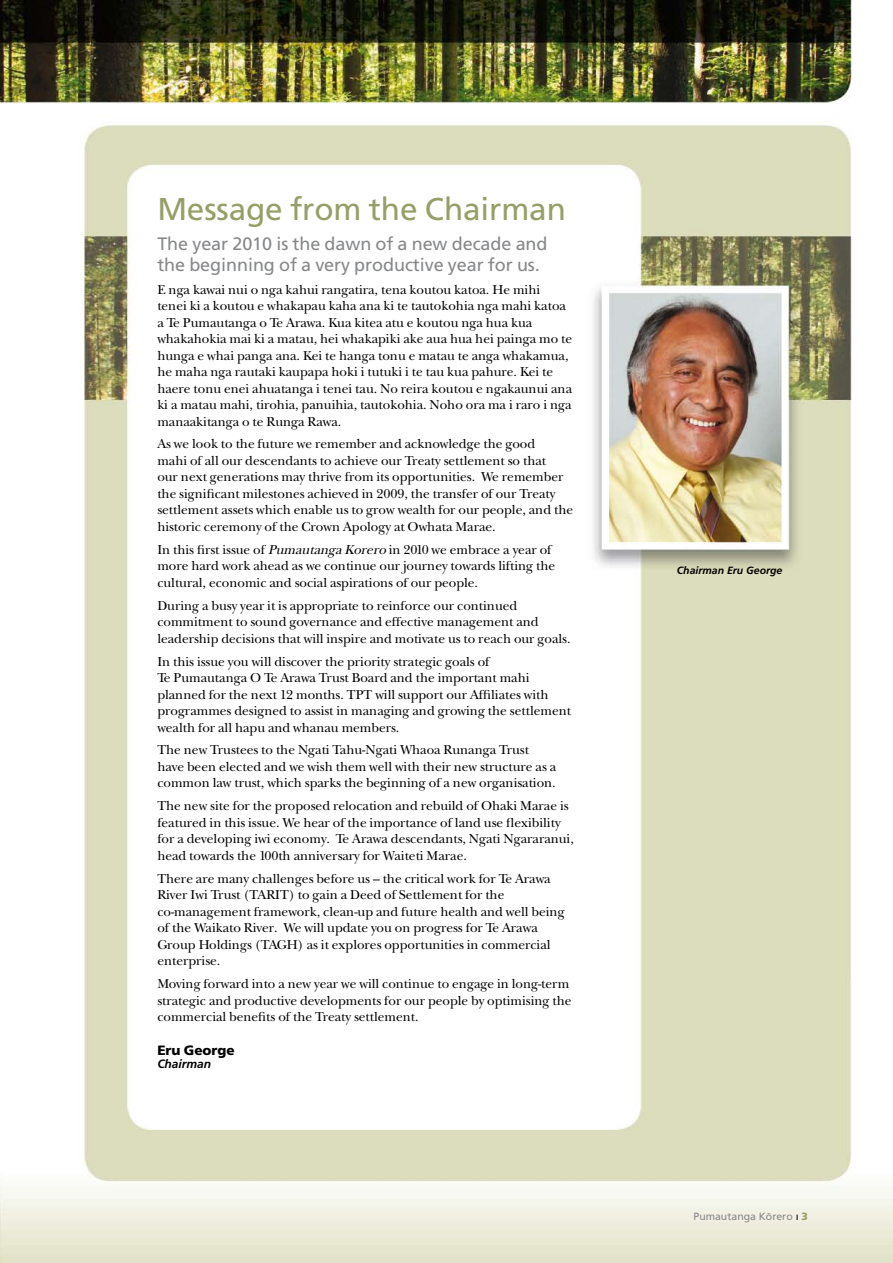
<style>
.page{position:relative;width:893px;height:1263px;background:#fff}
.page>*{position:absolute;margin:0;border:0;box-sizing:border-box;transform-origin:0 0}
.t1{font:31.5px "Maori Frutiger";letter-spacing:-.005em;color:#979f68}
.t2{font:18px/21px "Maori Frutiger";letter-spacing:-.005em;color:#87888a}
.t3{font:13.5px/16.5px "Maori New Baskerville";letter-spacing:-.005em;color:#000}
.t4{font:900 13.5px "Maori Frutiger";letter-spacing:-.005em;color:#000}
.t5{font:italic 700 12px "Maori Frutiger";letter-spacing:-.005em;color:#000}
.t6{font:10.5px "Maori Frutiger";color:#87888a}
.t7{font:italic 700 10.5px "Maori Frutiger";color:#000}
.s1{font-style:italic}
.s2{color:#000}
.s3{font-weight:900;color:#979f68}
</style>
<div class="page">
<img style="left:0;top:0;width:893px;height:1263px">
<h1 class="t1" style="left:157px;top:191px;width:410px">Message from the Chairman</h1>
<h2 class="t2" style="left:157px;top:233px;width:392px">The year 2010 is the dawn of a new decade and the beginning of a very productive year for us.</h2>
<p class="t3" style="left:157px;top:281px;width:416px">E nga kawai nui o nga kahui rangatira, tena koutou katoa. He mihi tenei ki a koutou e whakapau kaha ana ki te tautokohia nga mahi katoa a Te Pumautanga o Te Arawa. Kua kitea atu e koutou nga hua kua whakahokia mai ki a matau, hei whakapiki ake aua hua hei painga mo te hunga e whai panga ana. Kei te hanga tonu e matau te anga whakamua, he maha nga rautaki kaupapa hoki i tutuki i te tau kua pahure. Kei te haere tonu enei ahuatanga i tenei tau. No reira koutou e ngakaunui ana ki a matau mahi, tirohia, panuihia, tautokohia. Noho ora ma i raro i nga manaakitanga o te Runga Rawa.</p>
<p class="t3" style="left:157px;top:436px;width:417px">As we look to the future we remember and acknowledge the good<br>mahi of all our descendants to achieve our Treaty settlement so that<br>our next generations may thrive from its opportunities. We remember the significant milestones achieved in 2009, the transfer of our Treaty settlement assets which enable us to grow wealth for our people, and the historic ceremony of the Crown Apology at Owhata Marae.</p>
<p class="t3" style="left:157px;top:541px;width:399px">In this first issue of <span class="s1">PumautangaKorero</span> in 2010 we embrace a year of more hard work ahead as we continue our journey towards lifting the cultural, economic and social aspirations of our people.</p>
<p class="t3" style="left:157px;top:597px;width:415px">During a busy year it is appropriate to reinforce our continued commitment to sound governance and effective management and leadership decisions that will inspire and motivate us to reach our goals.</p>
<p class="t3" style="left:157px;top:653px;width:415px">In this issue you will discover the priority strategic goals of<br>Te Pumautanga O Te Arawa Trust Board and the important mahi planned for the next 12 months. TPT will support our Affiliates with programmes designed to assist in managing and growing the settlement wealth for all hapu and whanau members.</p>
<p class="t3" style="left:157px;top:742px;width:400px">The new Trustees to the Ngati Tahu-Ngati Whaoa Runanga Trust have been elected and we wish them well with their new structure as a common law trust, which sparks the beginning of a new organisation.</p>
<p class="t3" style="left:157px;top:798px;width:418px">The new site for the proposed relocation and rebuild of Ohaki Marae is featured in this issue. We hear of the importance of land use flexibility for a developing iwi economy. Te Arawa descendants, Ngati Ngararanui, head towards the 100th anniversary for Waiteti Marae.</p>
<p class="t3" style="left:157px;top:870px;width:409px">There are many challenges before us – the critical work for Te Arawa River Iwi Trust (TARIT) to gain a Deed of Settlement for the co-management framework, clean-up and future health and well being of the Waikato River. We will update you on progress for Te Arawa Group Holdings (TAGH) as it explores opportunities in commercial enterprise.</p>
<p class="t3" style="left:157px;top:975px;width:416px">Moving forward into a new year we will continue to engage in long-term strategic and productive developments for our people by optimising the commercial benefits of the Treaty settlement.</p>
<p class="t4" style="left:157px;top:1042px;width:79px">Eru George</p>
<p class="t5" style="left:157px;top:1057px;width:55px">Chairman</p>
<p class="t7" style="left:677px;top:564px;width:107px">Chairman Eru George</p>
<p class="t6" style="left:693px;top:1210px;width:116px">Pumautanga Körero <span class="s2">ı</span> <span class="s3">3</span></p>
</div>
